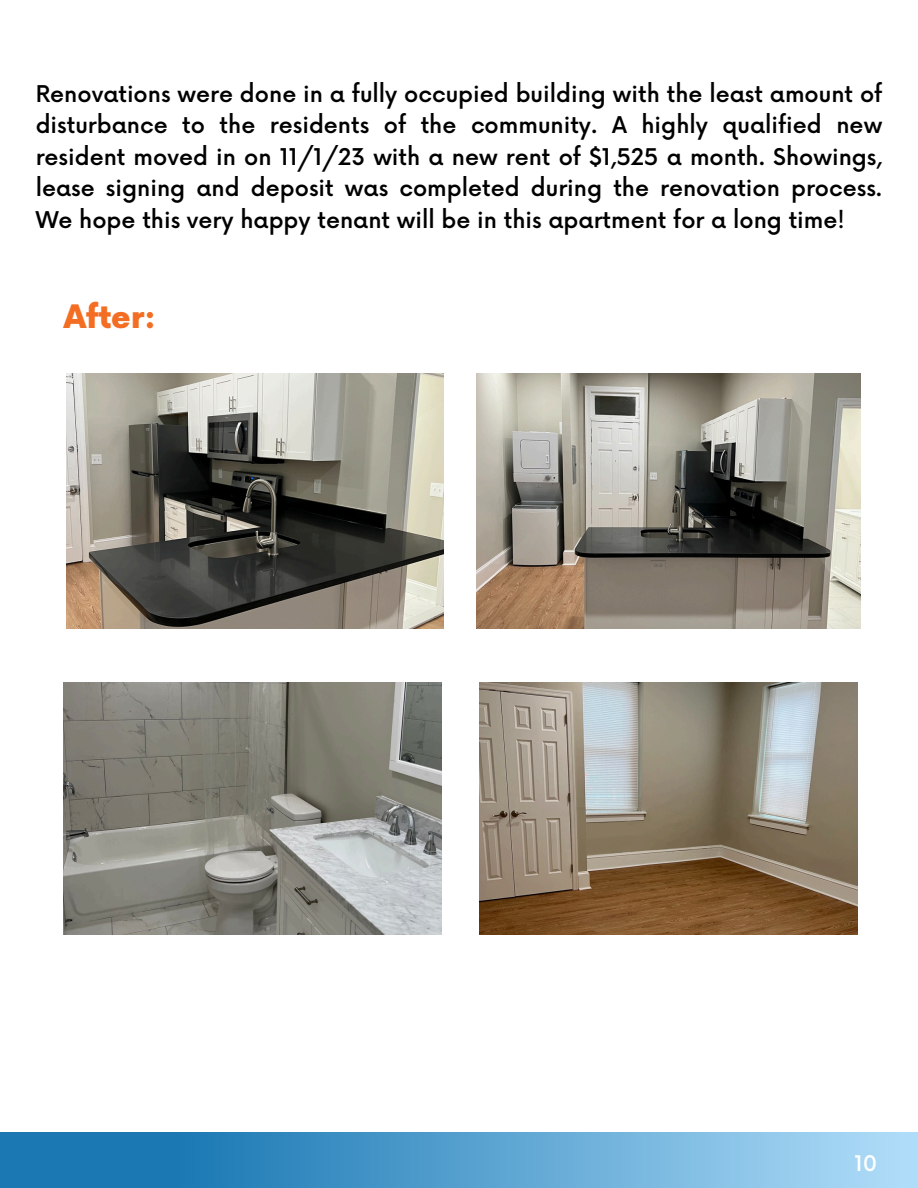
<style>
.page{position:relative;width:918px;height:1188px;background:#fff}
.page>*{position:absolute;margin:0;border:0;box-sizing:border-box;transform-origin:0 0}
.t1{font:900 31.5px "Now";color:#f36e22}
.t2{font:500 22.5px/31.5px "Now";color:#000;text-align:justify}
.t3{font:500 21px "Now";color:#fff}
</style>
<div class="page">
<svg style="left:0;top:1132px;width:918px;height:56px;background:#57a1cf"></svg>
<img style="left:66px;top:374px;width:377px;height:255px">
<img style="left:477px;top:374px;width:383px;height:255px">
<img style="left:64px;top:683px;width:378px;height:252px">
<img style="left:479px;top:683px;width:378px;height:252px">
<h1 class="t2" style="left:36px;top:79px;width:848px">Renovations were done in a fully occupied building with the least amount of disturbance to the residents of the community. A highly qualified new resident moved in on 11/1/23 with a new rent of $1,525 a month. Showings, lease signing and deposit was completed during the renovation process.<br>We hope this very happy tenant will be in this apartment for a long time!</h1>
<p class="t1" style="left:64px;top:300px;width:94px">After:</p>
<p class="t3" style="left:854px;top:1152px;width:24px">10</p>
</div>
